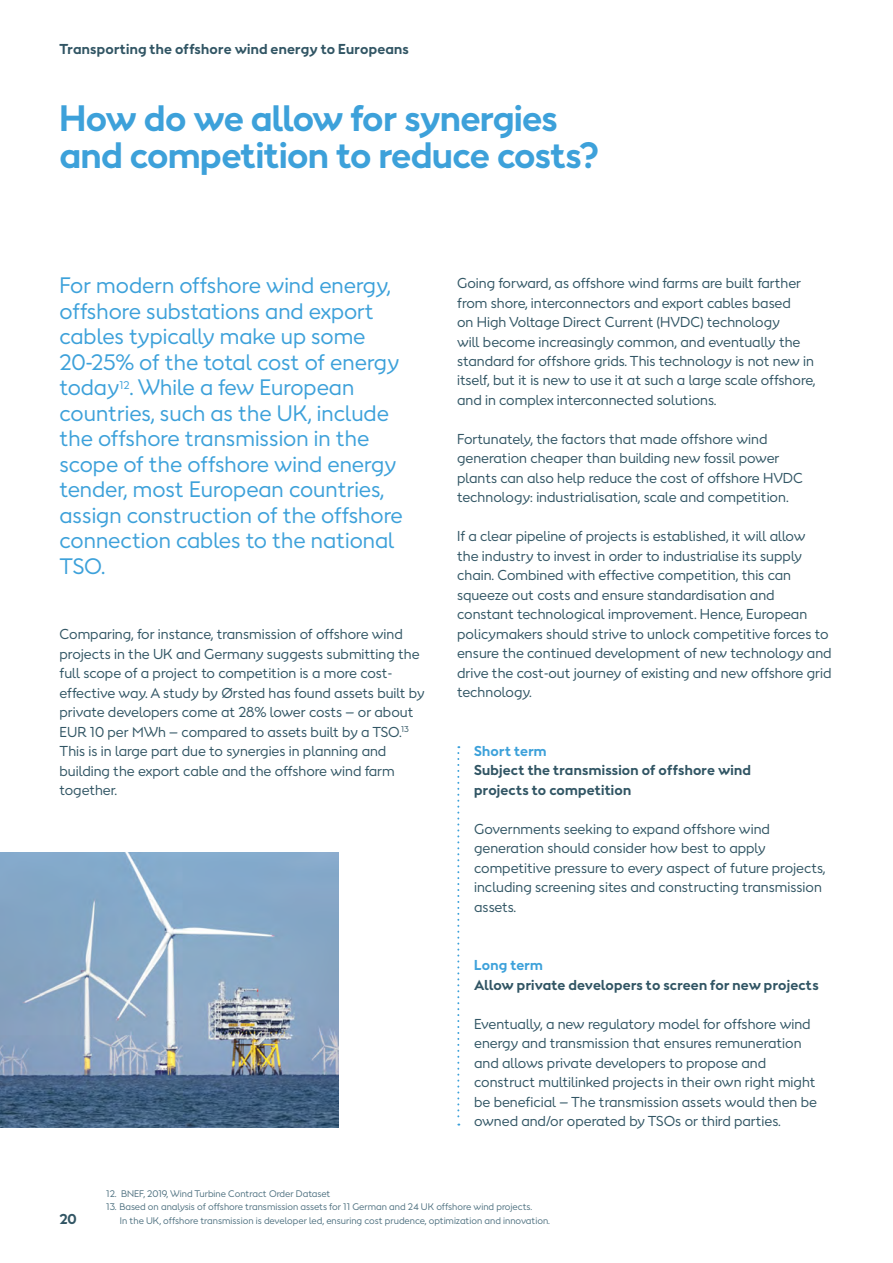
<style>
.page{position:relative;width:893px;height:1263px;background:#fff}
.page>*{position:absolute;margin:0;border:0;box-sizing:border-box;transform-origin:0 0}
.Heading_Bold{font:700 34.5px/37.5px "Orsted Sans";letter-spacing:-.01em;color:#3da1da}
.Body_9_13{font:21px/25.5px "Orsted Sans";color:#3da1da}
.Body_9_13-2{font:13.5px/19.5px "Orsted Sans";color:#315564}
.Body_header_9_13{font:700 13.5px/19.5px "Orsted Sans";letter-spacing:.015em;color:#315564}
.Navigation{font:700 13.5px "Orsted Sans";letter-spacing:.02em;color:#315564}
.Body_header_9_13-2{font:700 13.5px "Orsted Sans";letter-spacing:.02em;color:#3da1da}
.Notes{font:9px "Orsted Sans";color:#517382}
</style>
<div class="page">
<svg style="left:457px;top:746px;width:2px;height:379px"></svg>
<img style="left:0;top:853px;width:338px;height:274px">
<p class="Navigation" style="left:60px;top:40px;width:351px">Transporting the offshore wind energy to Europeans</p>
<p class="Heading_Bold" style="left:60px;top:99px;width:541px">How do we allow for synergies and competition to reduce costs?</p>
<p class="Body_9_13" style="left:60px;top:273px;width:345px">For modern offshore wind energy, offshore substations and export cables typically make up some<br>20-25% of the total cost of energy today<sup>12</sup>. While a few European countries, such as the UK, include the offshore transmission in the scope of the offshore wind energy tender, most European countries, assign construction of the offshore connection cables to the national<br>TSO.</p>
<p class="Body_9_13-2" style="left:60px;top:624px;width:367px">Comparing, for instance, transmission of offshore wind projects in the UK and Germany suggests submitting the full scope of a project to competition is a more cost&shy;effective way. A study by Ørsted has found assets built by private developers come at 28% lower costs – or about EUR 10 per MWh – compared to assets built by a TSO.<sup>13<br></sup>This is in large part due to synergies in planning and building the export cable and the offshore wind farm together.</p>
<p class="Body_9_13-2" style="left:457px;top:273px;width:360px">Going forward, as offshore wind farms are built farther from shore, interconnectors and export cables based<br>on High Voltage Direct Current (HVDC) technology<br>will become increasingly common, and eventually the standard for offshore grids. This technology is not new in itself, but it is new to use it at such a large scale offshore, and in complex interconnected solutions.</p>
<p class="Body_9_13-2" style="left:457px;top:429px;width:347px">Fortunately, the factors that made offshore wind generation cheaper than building new fossil power plants can also help reduce the cost of offshore HVDC technology: industrialisation, scale and competition.</p>
<p class="Body_9_13-2" style="left:457px;top:527px;width:376px">If a clear pipeline of projects is established, it will allow<br>the industry to invest in order to industrialise its supply chain. Combined with effective competition, this can squeeze out costs and ensure standardisation and constant technological improvement. Hence, European policymakers should strive to unlock competitive forces to ensure the continued development of new technology and drive the cost-out journey of existing and new offshore grid technology.</p>
<p class="Body_header_9_13-2" style="left:474px;top:742px;width:74px">Short term</p>
<p class="Body_header_9_13" style="left:474px;top:761px;width:278px">Subject the transmission of offshore wind projects to competition</p>
<p class="Body_9_13-2" style="left:474px;top:819px;width:353px">Governments seeking to expand offshore wind generation should consider how best to apply competitive pressure to every aspect of future projects, including screening sites and constructing transmission assets.</p>
<p class="Body_header_9_13-2" style="left:474px;top:956px;width:70px">Long term</p>
<p class="Body_header_9_13" style="left:474px;top:975px;width:346px">Allow private developers to screen for new projects</p>
<p class="Body_9_13-2" style="left:474px;top:1014px;width:344px">Eventually, a new regulatory model for offshore wind energy and transmission that ensures remuneration and allows private developers to propose and construct multilinked projects in their own right might be beneficial – The transmission assets would then be owned and/or operated by TSOs or third parties.</p>
<p class="Notes" style="left:106px;top:1187px;width:226px">12. BNEF, 2019, Wind Turbine Contract Order Dataset</p>
<p class="Notes" style="left:106px;top:1201px;width:427px">13. Based on analysis of offshore transmission assets for 11 German and 24 UK offshore wind projects.</p>
<p class="Body_header_9_13" style="left:60px;top:1209px;width:19px">20</p>
<p class="Notes" style="left:120px;top:1214px;width:432px">In the UK, offshore transmission is developer led, ensuring cost prudence, optimization and innovation.</p>
</div>
